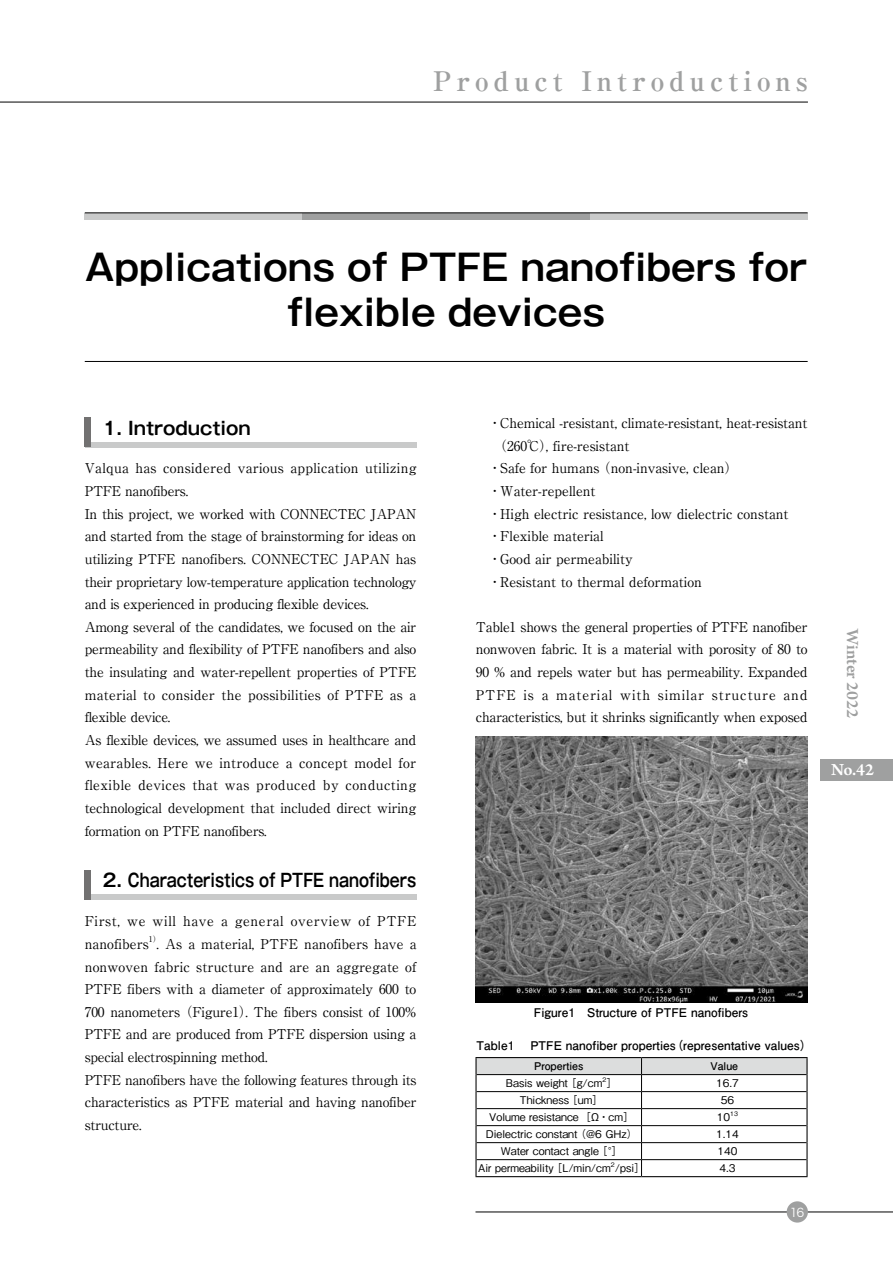
<style>
.page{position:relative;width:893px;height:1263px;background:#fff}
.page>*{position:absolute;margin:0;border:0;box-sizing:border-box;transform-origin:0 0}
.t1{font:700 36px/45px "Gothic MB101 Pro De";color:#000;text-align:center}
.t2{font:700 27px "Ryumin Pro";letter-spacing:.185em;color:#9fa0a0}
.t3{font:700 18px "Gothic MB101 Pro De";color:#000}
.t4{font:600 18px "Arno Pro";color:#9fa0a0}
.t5{font:600 18px "Arno Pro";color:#fff}
.t6{font:13.5px/22.6px "Ryumin Pro";letter-spacing:-.01em;color:#000}
.t7{font:13.5px/22.6px "Ryumin Pro";letter-spacing:.045em;color:#000}
.t8{font:700 12px "Futo Go B101 Pro";color:#000}
.t9{font:12px "Hira Kaku Pro W3";color:#fff}
.t10{font:500 10.65px "Gothic BBB Pro";color:#000}
.t11{font:700 10.65px "Futo Go B101 Pro";color:#000}
.t12{font:7.8px "Ryumin Pro";color:#000}
.t13{font:500 6.15px "Gothic BBB Pro";color:#000}
</style>
<div class="page">
<div style="left:85px;top:894px;width:331px;height:5px;background:#c9caca"></div>
<div style="left:85px;top:870px;width:6px;height:29px;background:#727171"></div>
<div style="left:85px;top:442px;width:331px;height:5px;background:#c9caca"></div>
<div style="left:85px;top:417px;width:6px;height:30px;background:#727171"></div>
<img style="left:475px;top:736px;width:332px;height:266px">
<hr style="left:475px;top:1176px;width:166px;height:1px;background:#000">
<hr style="left:641px;top:1176px;width:167px;height:1px;background:#000">
<svg style="left:475px;top:1057px;width:333px;height:119px"></svg>
<div style="left:84px;top:213px;width:724px;height:6px;background:#c9caca"></div>
<div style="left:302px;top:213px;width:288px;height:6px;background:#9fa0a0"></div>
<hr style="left:85px;top:213px;width:723px;height:1px;background:#000">
<hr style="left:85px;top:361px;width:723px;height:1px;background:#000">
<div style="left:821px;top:759px;width:72px;height:21px;background:#9fa0a0"></div>
<hr style="left:475px;top:1212px;width:418px;height:1px;background:#000">
<div style="left:787px;top:1201px;width:21px;height:21px;background:#9fa0a0;border-radius:50%"></div>
<hr style="left:0;top:102px;width:808px;height:1px;background:#000">
<h2 class="t2" style="left:433px;top:60px;width:376px">Product Introductions</h2>
<h1 class="t1" style="left:85px;top:241px;width:723px">Applications of PTFE nanofibers for flexible devices</h1>
<h3 class="t3" style="left:85px;top:413px;width:167px">　1. Introduction</h3>
<p class="t6" style="left:85px;top:456px;width:333px">Valqua has considered various application utilizing PTFE nanofibers.<br>In this project, we worked with CONNECTEC JAPAN and started from the stage of brainstorming for ideas on utilizing PTFE nanofibers. CONNECTEC JAPAN has their proprietary low-temperature application technology and is experienced in producing flexible devices.<br>Among several of the candidates, we focused on the air permeability and flexibility of PTFE nanofibers and also the insulating and water-repellent properties of PTFE material to consider the possibilities of PTFE as a flexible device.<br>As flexible devices, we assumed uses in healthcare and wearables. Here we introduce a concept model for flexible devices that was produced by conducting technological development that included direct wiring formation on PTFE nanofibers.</p>
<h3 class="t3" style="left:85px;top:865px;width:333px">　2. Characteristics of PTFE nanofibers</h3>
<p class="t7" style="left:85px;top:909px;width:333px">First, we will have a general overview of PTFE nanofibers</p>
<p class="t12" style="left:149px;top:933px;width:13px">1）</p>
<p class="t6" style="left:85px;top:931px;width:333px;text-indent:72px">. As a material, PTFE nanofibers have a nonwoven fabric structure and are an aggregate of PTFE fibers with a diameter of approximately 600 to 700 nanometers （Figure1）. The fibers consist of 100% PTFE and are produced from PTFE dispersion using a special electrospinning method.<br>PTFE nanofibers have the following features through its characteristics as PTFE material and having nanofiber structure.</p>
<p class="t6" style="left:488px;top:411px;width:321px">・Chemical -resistant, climate-resistant, heat-resistant</p>
<p class="t6" style="left:494px;top:433px;width:138px">（260℃）, fire-resistant</p>
<p class="t6" style="left:488px;top:456px;width:251px">・Safe for humans （non-invasive, clean）</p>
<p class="t6" style="left:488px;top:479px;width:109px">・Water-repellent</p>
<p class="t6" style="left:488px;top:501px;width:302px">・High electric resistance, low dielectric constant</p>
<p class="t6" style="left:488px;top:524px;width:117px">・Flexible material</p>
<p class="t6" style="left:488px;top:547px;width:146px">・Good air permeability</p>
<p class="t6" style="left:488px;top:569px;width:215px">・Resistant to thermal deformation</p>
<p class="t6" style="left:476px;top:614px;width:333px;text-align:justify">Table1 shows the general properties of PTFE nanofiber nonwoven fabric. It is a material with porosity of 80 to 90 % and repels water but has permeability. Expanded PTFE is a material with similar structure and characteristics, but it shrinks significantly when exposed</p>
<h3 class="t4" style="left:863px;top:629px;width:90px;rotate:90deg">Winter 2022</h3>
<h3 class="t5" style="left:831px;top:759px;width:45px">No.42</h3>
<p class="t8" style="left:534px;top:1003px;width:216px">Figure1　Structure of PTFE nanofibers</p>
<p class="t8" style="left:477px;top:1036px;width:337px">Table1　 PTFE nanofiber properties（representative values）</p>
<p class="t11" style="left:534px;top:1057px;width:51px">Properties</p>
<p class="t11" style="left:710px;top:1057px;width:29px">Value</p>
<p class="t10" style="left:506px;top:1074px;width:113px">Basis weight ［g/cm ］</p>
<p class="t13" style="left:602px;top:1075px;width:5px">2</p>
<p class="t10" style="left:716px;top:1074px;width:24px">16.7</p>
<p class="t10" style="left:520px;top:1091px;width:85px">Thickness ［um］</p>
<p class="t10" style="left:721px;top:1091px;width:15px">56</p>
<p class="t10" style="left:489px;top:1108px;width:146px">Volume resistance ［Ω・cm］</p>
<p class="t10" style="left:717px;top:1108px;width:15px">10</p>
<p class="t13" style="left:730px;top:1109px;width:9px">13</p>
<p class="t10" style="left:486px;top:1125px;width:153px">Dielectric constant （@6 GHz）</p>
<p class="t10" style="left:716px;top:1125px;width:24px">1.14</p>
<p class="t10" style="left:501px;top:1142px;width:123px">Water contact angle ［°］</p>
<p class="t10" style="left:717px;top:1142px;width:22px">140</p>
<p class="t10" style="left:478px;top:1159px;width:168px">Air permeability ［L/min/cm /psi］</p>
<p class="t13" style="left:611px;top:1160px;width:5px">2</p>
<p class="t10" style="left:719px;top:1159px;width:18px">4.3</p>
<p class="t9" style="left:790px;top:1201px;width:16px">16</p>
</div>
